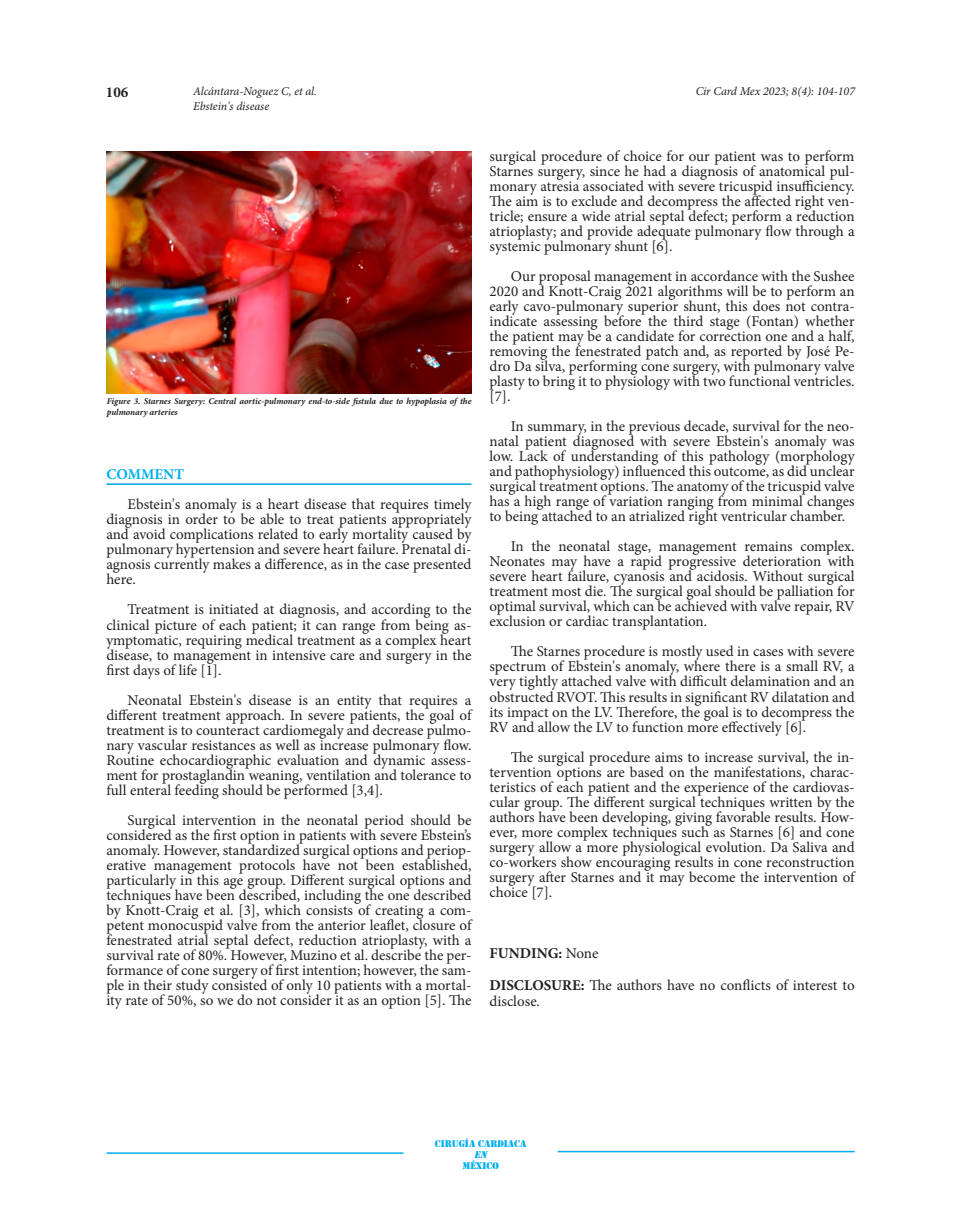
<style>
.page{position:relative;width:961px;height:1231px;background:#fff}
.page>*{position:absolute;margin:0;border:0;box-sizing:border-box;transform-origin:0 0}
.t1{font:15px/15px "Minion Pro";color:#231f20;text-align:justify}
.t2{font:700 15px "Minion Pro";color:#00aeef}
.t3{font:700 15px "Minion Pro";color:#231f20}
.t4{font:italic 12px/15px "Minion Pro";letter-spacing:-.005em;color:#231f20}
.t5{font:italic 700 9px/10.8px "Minion Pro";letter-spacing:-.005em;color:#231f20}
.t6{font:9px "Stencil Std";color:#00aeef}
.t7{font:italic 9px "Stencil Std";color:#00aeef}
.s1{font-weight:700}
</style>
<div class="page">
<hr style="left:106px;top:1152px;width:297px;height:1px;background:#00aeef">
<hr style="left:557px;top:1150px;width:297px;height:2px;background:#00aeef">
<img style="left:107px;top:151px;width:364px;height:243px">
<hr style="left:106px;top:483px;width:365px;height:2px;background:#00a5df">
<p class="t3" style="left:106px;top:81px;width:24px">106</p>
<p class="t4" style="left:193px;top:83px;width:125px">Alcántara-Noguez C, et al.<br>Ebstein's disease</p>
<p class="t4" style="left:695px;top:83px;width:161px">Cir Card Mex 2023; 8(4): 104-107</p>
<p class="t5" style="left:107px;top:396px;width:366px">Figure 3. Starnes Surgery: Central aortic-pulmonary end-to-side fistula due to hypoplasia of the pulmonary arteries</p>
<p class="t2" style="left:106px;top:464px;width:79px">COMMENT</p>
<p class="t1" style="left:106px;top:497px;width:366px;text-indent:21px">Ebstein's anomaly is a heart disease that requires timely diagnosis in order to be able to treat patients appropriately and avoid complications related to early mortality caused by pulmonary hypertension and severe heart failure. Prenatal di&shy;agnosis currently makes a difference, as in the case presented here.</p>
<p class="t1" style="left:106px;top:602px;width:366px;text-indent:21px">Treatment is initiated at diagnosis, and according to the clinical picture of each patient; it can range from being as&shy;ymptomatic, requiring medical treatment as a complex heart disease, to management in intensive care and surgery in the first days of life [1].</p>
<p class="t1" style="left:106px;top:692px;width:366px;text-indent:21px">Neonatal Ebstein's disease is an entity that requires a different treatment approach. In severe patients, the goal of treatment is to counteract cardiomegaly and decrease pulmo&shy;nary vascular resistances as well as increase pulmonary flow.<br>Routine echocardiographic evaluation and dynamic assess&shy;ment for prostaglandin weaning, ventilation and tolerance to full enteral feeding should be performed [3,4].</p>
<p class="t1" style="left:106px;top:812px;width:367px;text-indent:21px">Surgical intervention in the neonatal period should be considered as the first option in patients with severe Ebstein’s anomaly. However, standardized surgical options and periop&shy;erative management protocols have not been established, particularly in this age group. Different surgical options and techniques have been described, including the one described by Knott-Craig et al. [3], which consists of creating a com&shy;petent monocuspid valve from the anterior leaflet, closure of fenestrated atrial septal defect, reduction atrioplasty, with a survival rate of 80%. However, Muzino et al. describe the per&shy;formance of cone surgery of first intention; however, the sam&shy;ple in their study consisted of only 10 patients with a mortal&shy;ity rate of 50%, so we do not consider it as an option [5]. The</p>
<p class="t1" style="left:489px;top:149px;width:366px">surgical procedure of choice for our patient was to perform Starnes surgery, since he had a diagnosis of anatomical pul&shy;monary atresia associated with severe tricuspid insufficiency.<br>The aim is to exclude and decompress the affected right ven&shy;tricle; ensure a wide atrial septal defect; perform a reduction atrioplasty; and provide adequate pulmonary flow through a systemic pulmonary shunt [6].</p>
<p class="t1" style="left:489px;top:269px;width:366px;text-indent:21px">Our proposal management in accordance with the Sushee 2020 and Knott-Craig 2021 algorithms will be to perform an early cavo-pulmonary superior shunt, this does not contra&shy;indicate assessing before the third stage (Fontan) whether the patient may be a candidate for correction one and a half, removing the fenestrated patch and, as reported by José Pe&shy;dro Da silva, performing cone surgery, with pulmonary valve plasty to bring it to physiology with two functional ventricles. [7].</p>
<p class="t1" style="left:489px;top:419px;width:366px;text-indent:21px">In summary, in the previous decade, survival for the neo&shy;natal patient diagnosed with severe Ebstein's anomaly was low. Lack of understanding of this pathology (morphology and pathophysiology) influenced this outcome, as did unclear surgical treatment options. The anatomy of the tricuspid valve has a high range of variation ranging from minimal changes to being attached to an atrialized right ventricular chamber.</p>
<p class="t1" style="left:489px;top:539px;width:366px;text-indent:21px">In the neonatal stage, management remains complex.<br>Neonates may have a rapid progressive deterioration with severe heart failure, cyanosis and acidosis. Without surgical treatment most die. The surgical goal should be palliation for optimal survival, which can be achieved with valve repair, RV exclusion or cardiac transplantation.</p>
<p class="t1" style="left:489px;top:644px;width:366px;text-indent:21px">The Starnes procedure is mostly used in cases with severe spectrum of Ebstein's anomaly, where there is a small RV, a very tightly attached valve with difficult delamination and an obstructed RVOT. This results in significant RV dilatation and its impact on the LV. Therefore, the goal is to decompress the RV and allow the LV to function more effectively [6].</p>
<p class="t1" style="left:489px;top:749px;width:366px;text-indent:21px">The surgical procedure aims to increase survival, the in&shy;tervention options are based on the manifestations, charac&shy;teristics of each patient and the experience of the cardiovas&shy;cular group. The different surgical techniques written by the authors have been developing, giving favorable results. How&shy;ever, more complex techniques such as Starnes [6] and cone surgery allow a more physiological evolution. Da Saliva and co-workers show encouraging results in cone reconstruction surgery after Starnes and it may become the intervention of choice [7].</p>
<p class="t1" style="left:489px;top:937px;width:366px;line-height:32.4px"><span class="s1">FUNDING:</span> None<br><span class="s1">DISCLOSURE:</span> The authors have no conflicts of interest to</p>
<p class="t1" style="left:489px;top:994px;width:52px">disclose.</p>
<p class="t6" style="left:435px;top:1137px;width:93px">CIRUGÍA CARDIACA</p>
<p class="t7" style="left:474px;top:1148px;width:17px">EN</p>
<p class="t6" style="left:462px;top:1159px;width:38px">MÉXICO</p>
</div>
